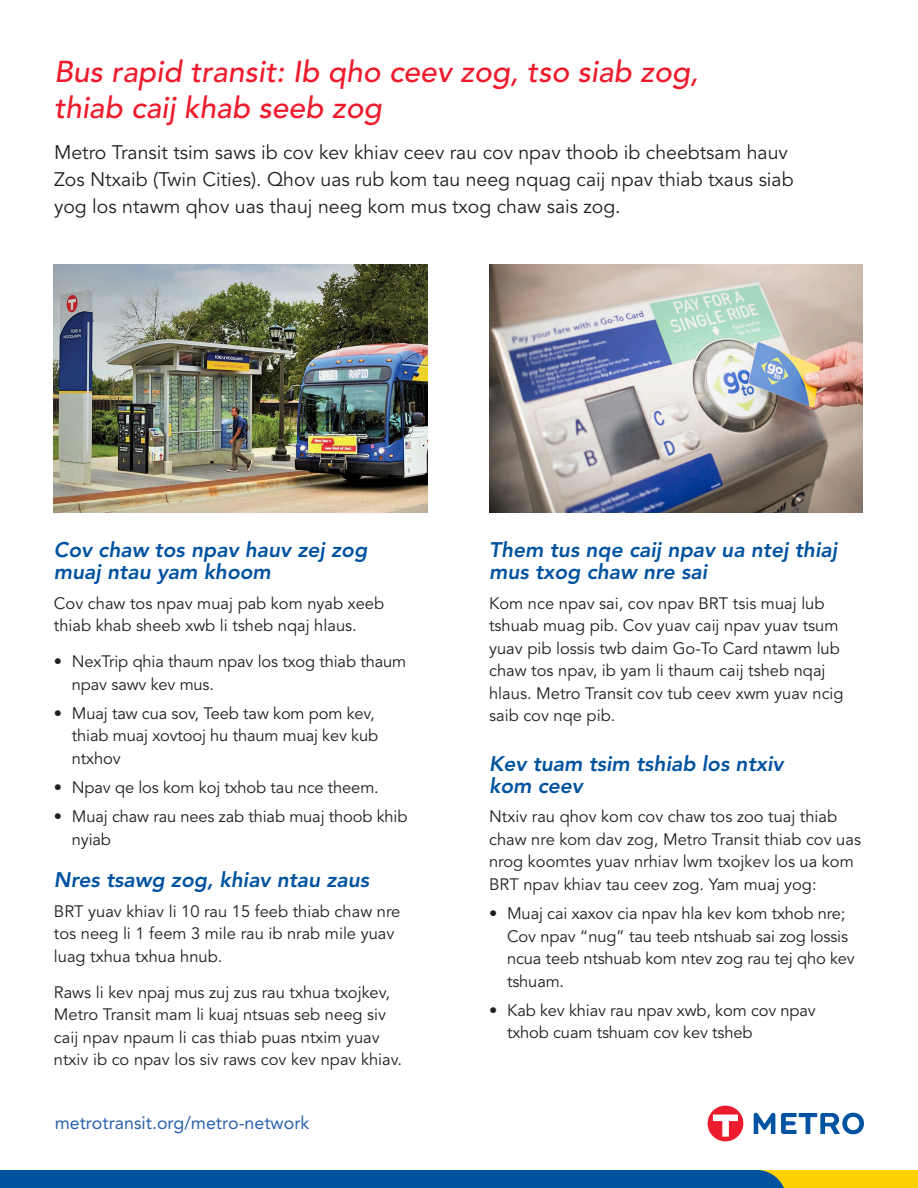
<style>
.page{position:relative;width:918px;height:1188px;background:#fff}
.page>*{position:absolute;margin:0;border:0;box-sizing:border-box;transform-origin:0 0}
.t1{font:italic 500 30px/36px "Avenir LT Std";color:#ee1b2c}
.t2{font:italic 800 21px/22.2px "Avenir LT Std";color:#0153a0}
.Body_-_large{font:19.5px/27px "Avenir LT Std";color:#231f20}
.URL_-_back_page{font:18px "Avenir LT Std";color:#2b63ab}
.Body{font:16.5px/22.5px "Avenir LT Std";color:#231f20}
.Body_-_bullets_-_lev{font:16.5px/22.5px "Avenir LT Std";letter-spacing:-.01em;color:#231f20}
</style>
<div class="page">
<img style="left:54px;top:265px;width:374px;height:248px">
<img style="left:489px;top:265px;width:374px;height:248px">
<svg style="left:754px;top:1113px;width:21px;height:21px"></svg>
<svg style="left:781px;top:1113px;width:83px;height:21px"></svg>
<div style="left:708px;top:1106px;width:35px;height:35px;background:#ed1b2e;border-radius:50%"></div>
<svg style="left:713px;top:1115px;width:25px;height:22px"></svg>
<div style="left:0;top:1170px;width:875px;height:18px;background:#0153a0"></div>
<svg style="left:759px;top:1170px;width:159px;height:18px;background:#e2c315"></svg>
<h2 class="t1" style="left:54px;top:54px;width:646px">Bus rapid transit: Ib qho ceev zog, tso siab zog, thiab caij khab seeb zog</h2>
<p class="Body_-_large" style="left:54px;top:139px;width:741px">Metro Transit tsim saws ib cov kev khiav ceev rau cov npav thoob ib cheebtsam hauv<br>Zos Ntxaib (Twin Cities). Qhov uas rub kom tau neeg nquag caij npav thiab txaus siab yog los ntawm qhov uas thauj neeg kom mus txog chaw sais zog.</p>
<h3 class="t2" style="left:54px;top:539px;width:315px">Cov chaw tos npav hauv zej zog muaj ntau yam khoom</h3>
<p class="Body" style="left:54px;top:592px;width:332px">Cov chaw tos npav muaj pab kom nyab xeeb thiab khab sheeb xwb li tsheb nqaj hlaus.</p>
<p class="Body_-_bullets_-_lev" style="left:72px;top:651px;width:336px;text-indent:-18px">• NexTrip qhia thaum npav los txog thiab thaum npav sawv kev mus.</p>
<p class="Body_-_bullets_-_lev" style="left:72px;top:702px;width:308px;text-indent:-18px">• Muaj taw cua sov, Teeb taw kom pom kev, thiab muaj xovtooj hu thaum muaj kev kub ntxhov</p>
<p class="Body_-_bullets_-_lev" style="left:54px;top:777px;width:326px">• Npav qe los kom koj txhob tau nce theem.</p>
<p class="Body_-_bullets_-_lev" style="left:72px;top:806px;width:337px;text-indent:-18px">• Muaj chaw rau nees zab thiab muaj thoob khib nyiab</p>
<h3 class="t2" style="left:54px;top:869px;width:317px">Nres tsawg zog, khiav ntau zaus</h3>
<p class="Body" style="left:54px;top:900px;width:348px">BRT yuav khiav li 10 rau 15 feeb thiab chaw nre tos neeg li 1 feem 3 mile rau ib nrab mile yuav luag txhua txhua hnub.</p>
<p class="Body" style="left:54px;top:981px;width:350px">Raws li kev npaj mus zuj zus rau txhua txojkev, Metro Transit mam li kuaj ntsuas seb neeg siv caij npav npaum li cas thiab puas ntxim yuav ntxiv ib co npav los siv raws cov kev npav khiav.</p>
<p class="URL_-_back_page" style="left:55px;top:1113px;width:256px">metrotransit.org/metro-network</p>
<h3 class="t2" style="left:489px;top:539px;width:350px">Them tus nqe caij npav ua ntej thiaj mus txog chaw nre sai</h3>
<p class="Body" style="left:489px;top:592px;width:356px">Kom nce npav sai, cov npav BRT tsis muaj lub tshuab muag pib. Cov yuav caij npav yuav tsum yuav pib lossis twb daim Go-To Card ntawm lub chaw tos npav, ib yam li thaum caij tsheb nqaj hlaus. Metro Transit cov tub ceev xwm yuav ncig saib cov nqe pib.</p>
<h3 class="t2" style="left:489px;top:752px;width:296px">Kev tuam tsim tshiab los ntxiv kom ceev</h3>
<h3 class="Body" style="left:489px;top:806px;width:373px">Ntxiv rau qhov kom cov chaw tos zoo tuaj thiab chaw nre kom dav zog, Metro Transit thiab cov uas nrog koomtes yuav nrhiav lwm txojkev los ua kom BRT npav khiav tau ceev zog. Yam muaj yog:</h3>
<p class="Body_-_bullets_-_lev" style="left:507px;top:903px;width:349px;text-indent:-18px">• Muaj cai xaxov cia npav hla kev kom txhob nre; Cov npav “nug” tau teeb ntshuab sai zog lossis ncua teeb ntshuab kom ntev zog rau tej qho kev tshuam.</p>
<p class="Body_-_bullets_-_lev" style="left:507px;top:999px;width:310px;text-indent:-18px">• Kab kev khiav rau npav xwb, kom cov npav txhob cuam tshuam cov kev tsheb</p>
</div>
